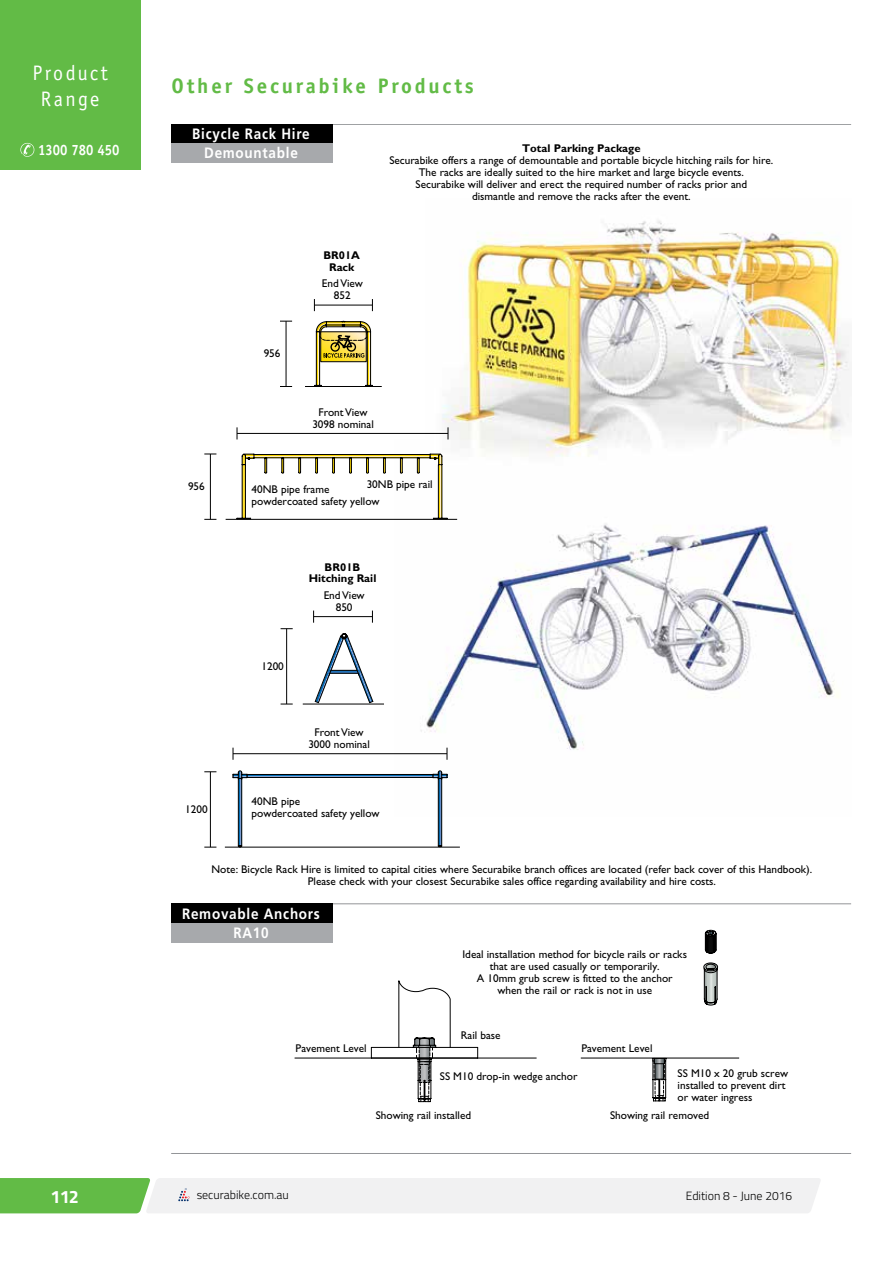
<style>
.page{position:relative;width:893px;height:1263px;background:#fff}
.page>*{position:absolute;margin:0;border:0;box-sizing:border-box;transform-origin:0 0}
.t1{font:700 21px "Officina Sans";letter-spacing:.135em;color:#62bb46}
.t2{font:21px/25.2px "Officina Sans";letter-spacing:.115em;color:#fff;text-align:center;scale:.95 1}
.t3{font:700 18px "Titillium";color:#fff}
.t4{font:700 15px/19.4px "Frutiger";letter-spacing:.055em;color:#fff;text-align:center;scale:.9 1}
.t5{font:700 15px "Officina Sans";color:#fff;scale:.88 1}
.t6{font:300 12px "Titillium";color:#000}
.t7{font:11.25px/12px "Gill Sans";color:#000;text-align:center}
.t8{font:700 11.25px/11.2px "Gill Sans";color:#000;text-align:center}
</style>
<div class="page">
<div style="left:0;top:0;width:140px;height:170px;background:#62bb46"></div>
<svg style="left:0;top:1178px;width:821px;height:35px"></svg>
<svg style="left:20px;top:143px;width:14px;height:14px"></svg>
<img style="left:447px;top:517px;width:392px;height:233px">
<img style="left:426px;top:220px;width:424px;height:237px">
<hr style="left:171px;top:1153px;width:680px;height:1px;background:#939598">
<hr style="left:171px;top:124px;width:680px;height:1px;background:#939598">
<hr style="left:171px;top:903px;width:680px;height:1px;background:#939598">
<div style="left:171px;top:923px;width:162px;height:19px;background:#a7a9ac"></div>
<div style="left:171px;top:124px;width:162px;height:20px;background:#000"></div>
<div style="left:171px;top:904px;width:162px;height:19px;background:#000"></div>
<div style="left:171px;top:144px;width:162px;height:19px;background:#a7a9ac"></div>
<hr style="left:210px;top:772px;width:1px;height:75px;background:#000">
<svg style="left:204px;top:771px;width:12px;height:1px"></svg>
<svg style="left:204px;top:847px;width:12px;height:1px"></svg>
<hr style="left:225px;top:847px;width:235px;height:1px;background:#000">
<hr style="left:286px;top:321px;width:1px;height:65px;background:#000">
<svg style="left:280px;top:321px;width:12px;height:1px"></svg>
<svg style="left:280px;top:386px;width:12px;height:1px"></svg>
<hr style="left:210px;top:454px;width:1px;height:65px;background:#000">
<svg style="left:204px;top:454px;width:12px;height:1px"></svg>
<svg style="left:204px;top:519px;width:12px;height:1px"></svg>
<svg style="left:372px;top:299px;width:1px;height:12px"></svg>
<hr style="left:314px;top:305px;width:58px;height:1px;background:#000">
<svg style="left:448px;top:427px;width:1px;height:12px"></svg>
<hr style="left:237px;top:433px;width:211px;height:1px;background:#000">
<hr style="left:226px;top:519px;width:231px;height:1px;background:#000">
<hr style="left:305px;top:386px;width:77px;height:1px;background:#000">
<svg style="left:237px;top:454px;width:210px;height:65px"></svg>
<hr style="left:295px;top:1058px;width:242px;height:1px;background:#000">
<hr style="left:581px;top:1058px;width:158px;height:1px;background:#000">
<svg style="left:652px;top:1059px;width:15px;height:42px"></svg>
<svg style="left:703px;top:930px;width:15px;height:75px"></svg>
<svg style="left:233px;top:610px;width:215px;height:238px"></svg>
<hr style="left:233px;top:753px;width:214px;height:1px;background:#000">
<svg style="left:314px;top:321px;width:59px;height:65px"></svg>
<svg style="left:371px;top:980px;width:107px;height:122px"></svg>
<h1 class="t2" style="left:32px;top:61px;width:81px">Product<br>Range</h1>
<h3 class="t5" style="left:38px;top:140px;width:94px">1300 780 450</h3>
<h1 class="t1" style="left:171px;top:73px;width:304px">Other Securabike Products</h1>
<h3 class="t4" style="left:192px;top:124px;width:132px">Bicycle Rack Hire</h3>
<h3 class="t4" style="left:204px;top:143px;width:106px">Demountable</h3>
<p class="t8" style="left:522px;top:142px;width:120px">Total Parking Package</p>
<p class="t7" style="left:389px;top:154px;width:385px">Securabike offers a range of demountable and portable bicycle hitching rails for hire.<br>The racks are ideally suited to the hire market and large bicycle events.<br>Securabike will deliver and erect the required number of racks prior and<br>dismantle and remove the racks after the event.</p>
<p class="t8" style="left:323px;top:250px;width:38px">BR01A<br>Rack</p>
<p class="t7" style="left:188px;top:481px;width:18px">956</p>
<p class="t7" style="left:185px;top:803px;width:24px">1200</p>
<p class="t7" style="left:264px;top:348px;width:18px">956</p>
<p class="t7" style="left:322px;top:278px;width:42px">End View<br>852</p>
<p class="t7" style="left:312px;top:406px;width:63px">Front View<br>3098 nominal</p>
<p class="t7" style="left:367px;top:478px;width:67px">30NB pipe rail</p>
<p class="t7" style="left:252px;top:483px;width:130px;text-align:left">40NB pipe frame powdercoated safety yellow</p>
<p class="t8" style="left:309px;top:561px;width:69px">BR01B<br>Hitching Rail</p>
<p class="t7" style="left:261px;top:660px;width:24px">1200</p>
<p class="t7" style="left:324px;top:589px;width:42px">End View<br>850</p>
<p class="t7" style="left:308px;top:726px;width:63px">Front View<br>3000 nominal</p>
<p class="t7" style="left:252px;top:795px;width:130px;text-align:left">40NB pipe<br>powdercoated safety yellow</p>
<p class="t7" style="left:212px;top:863px;width:602px">Note: Bicycle Rack Hire is limited to capital cities where Securabike branch offices are located (refer back cover of this Handbook).<br>Please check with your closest Securabike sales office regarding availability and hire costs.</p>
<h3 class="t4" style="left:182px;top:904px;width:155px">Removable Anchors<br>RA10</h3>
<p class="t7" style="left:462px;top:948px;width:226px">Ideal installation method for bicycle rails or racks that are used casually or temporarily.<br>A 10mm grub screw is fitted to the anchor<br>when the rail or rack is not in use</p>
<p class="t7" style="left:461px;top:1029px;width:41px">Rail base</p>
<p class="t7" style="left:296px;top:1043px;width:73px">Pavement Level</p>
<p class="t7" style="left:581px;top:1043px;width:73px">Pavement Level</p>
<p class="t7" style="left:440px;top:1070px;width:139px">SS M10 drop-in wedge anchor</p>
<p class="t7" style="left:376px;top:1109px;width:97px">Showing rail installed</p>
<p class="t7" style="left:678px;top:1067px;width:112px;text-align:left">SS M10 x 20 grub screw installed to prevent dirt or water ingress</p>
<p class="t7" style="left:610px;top:1109px;width:101px">Showing rail removed</p>
<h2 class="t3" style="left:51px;top:1182px;width:30px">112</h2>
<p class="t6" style="left:197px;top:1186px;width:94px">securabike.com.au</p>
<p class="t6" style="left:686px;top:1187px;width:108px">Edition 8 - June 2016</p>
</div>
